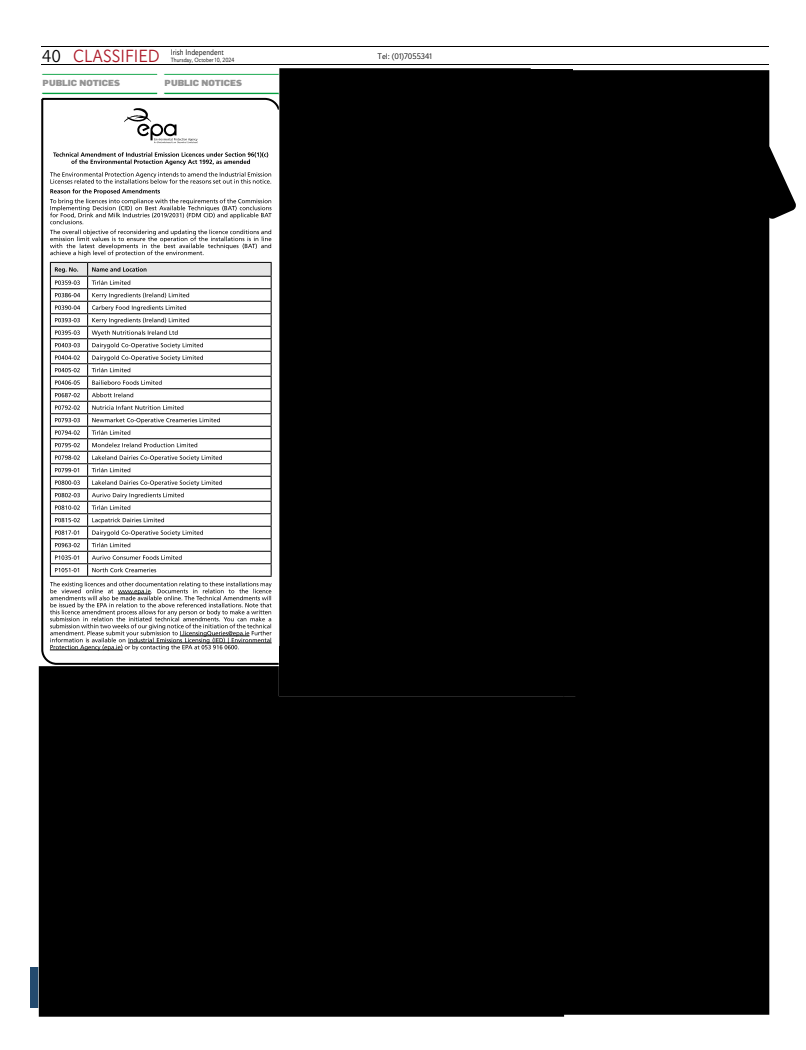
<style>
.page{position:relative;width:806px;height:1050px;background:#fff}
.page>*{position:absolute;margin:0;border:0;box-sizing:border-box;transform-origin:0 0}
.t1{font:900 8.6px "Flama";color:#949494;scale:1.07 1}
.t2{font:300 8px "Nuacht Sans";color:#000;scale:.91 1}
.t3{font:300 8px "Nuacht Sans";color:#000}
.t4{font:300 6px "Nuacht Sans";color:#000;scale:.92 1}
.s1{font-size:17px}
.s2{font-size:17.5px;color:#ad1b2a}
</style>
<div class="page">
<hr style="left:41px;top:47px;width:727px;height:1px;background:#000">
<hr style="left:41px;top:65px;width:727px;height:1px;background:#000">
<svg style="left:769px;top:146px;width:27px;height:73px"></svg>
<svg style="left:41px;top:97px;width:238px;height:568px"></svg>
<svg style="left:50px;top:152px;width:222px;height:104px"></svg>
<svg style="left:50px;top:262px;width:222px;height:389px"></svg>
<hr style="left:42px;top:74px;width:116px;height:1px;background:#009f3c">
<div style="left:41px;top:72px;width:117px;height:23px;border:1px solid #fff"></div>
<hr style="left:164px;top:74px;width:115px;height:1px;background:#009f3c">
<div style="left:163px;top:72px;width:116px;height:23px;border:1px solid #fff"></div>
<div style="left:30px;top:968px;width:8px;height:40px;background:#234a6e"></div>
<div style="left:279px;top:68px;width:252px;height:579px;background:#000"></div>
<div style="left:564px;top:70px;width:205px;height:945px;background:#000"></div>
<div style="left:39px;top:666px;width:525px;height:351px;background:#000"></div>
<div style="left:522px;top:69px;width:51px;height:578px;background:#000"></div>
<div style="left:279px;top:647px;width:297px;height:49px;background:#000"></div>
<p class="t2" style="left:42px;top:48px;width:201px"><span class="s1">40</span> <span class="s2">CLASSIFIED</span> Irish Independent</p>
<p class="t4" style="left:171px;top:56px;width:71px">Thursday, October 10, 2024</p>
<p class="t3" style="left:377px;top:52px;width:56px">Tel: (01)7055341</p>
<p class="t1" style="left:43px;top:78px;width:74px">PUBLIC NOTICES</p>
<p class="t1" style="left:165px;top:78px;width:74px">PUBLIC NOTICES</p>
</div>
